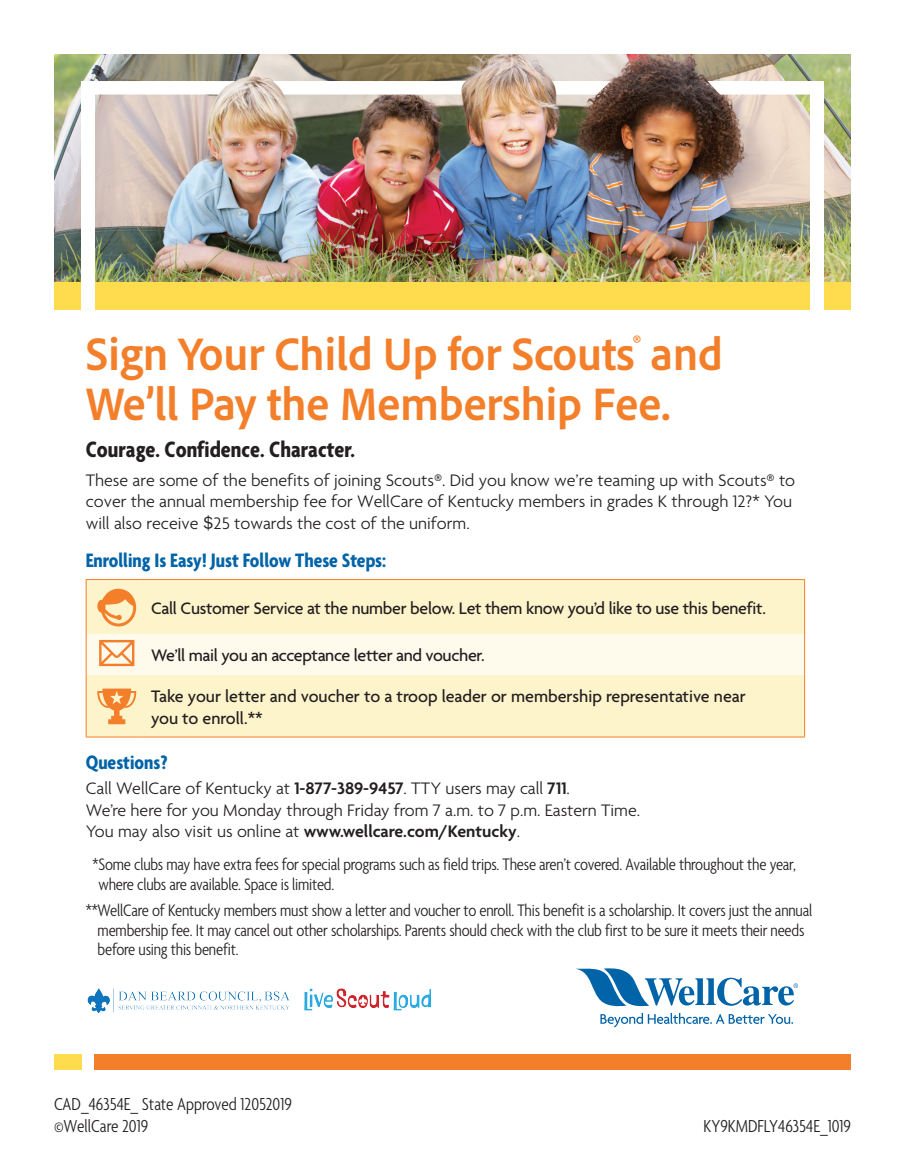
<style>
.page{position:relative;width:905px;height:1175px;background:#fff}
.page>*{position:absolute;margin:0;border:0;box-sizing:border-box;transform-origin:0 0}
.Subhead_Bold_Cond_14{font:700 semi-condensed 48px/50.2px "Adobe Clean";color:#f47f2a}
.Subhead_Bold_Cond_14-2{font:700 condensed 24px "Agenda";color:#231f20}
.Subhead_Bold_Cond_14-3{font:700 condensed 21px "Agenda";color:#0163a8}
.t1{font:300 condensed 18.75px "Agenda";color:#231f20}
.Body_Copy{font:300 condensed 18px/19.5px "Agenda";letter-spacing:-.01em;color:#231f20}
.Subhead_Bold_Cond_14-4{font:300 18px/21.6px "Agenda";color:#231f20}
.Body_Copy-2{font:500 18px/21.6px "Agenda";letter-spacing:-.015em;color:#231f20}
.Body_Copy-3{font:300 18px/21.6px "Agenda";color:#231f20}
.s1{font-family:"Franklin Gothic IT Cby BT";font-weight:400}
.s2{font-weight:600}
</style>
<div class="page">
<img style="left:54px;top:54px;width:796px;height:228px">
<div style="left:87px;top:580px;width:717px;height:156px;background:#fef4cb"></div>
<hr style="left:140px;top:579px;width:665px;height:1px;background:#f47f2a">
<hr style="left:804px;top:580px;width:1px;height:54px;background:#f47f2a">
<hr style="left:804px;top:634px;width:1px;height:40px;background:#f47f2a">
<hr style="left:804px;top:674px;width:1px;height:62px;background:#f47f2a">
<hr style="left:86px;top:580px;width:1px;height:54px;background:#f47f2a">
<hr style="left:86px;top:579px;width:54px;height:1px;background:#f47f2a">
<hr style="left:86px;top:674px;width:1px;height:62px;background:#f47f2a">
<hr style="left:140px;top:736px;width:665px;height:1px;background:#f47f2a">
<hr style="left:86px;top:736px;width:54px;height:1px;background:#f47f2a">
<div style="left:94px;top:1054px;width:756px;height:15px;background:#f47f2a"></div>
<div style="left:54px;top:1054px;width:27px;height:15px;background:#ffdc4e"></div>
<div style="left:54px;top:282px;width:796px;height:27px;background:#ffdc4e"></div>
<div style="left:81px;top:81px;width:13px;height:229px;background:#fff"></div>
<div style="left:810px;top:88px;width:14px;height:222px;background:#fff"></div>
<svg style="left:94px;top:81px;width:142px;height:13px"></svg>
<svg style="left:707px;top:81px;width:117px;height:13px"></svg>
<svg style="left:97px;top:688px;width:39px;height:36px"></svg>
<div style="left:86px;top:634px;width:718px;height:40px;background:#fefbed"></div>
<svg style="left:97px;top:588px;width:39px;height:38px"></svg>
<svg style="left:272px;top:81px;width:194px;height:13px"></svg>
<svg style="left:552px;top:81px;width:58px;height:13px"></svg>
<svg style="left:576px;top:968px;width:222px;height:38px"></svg>
<svg style="left:600px;top:1013px;width:193px;height:14px"></svg>
<img style="left:87px;top:988px;width:344px;height:26px">
<p class="Subhead_Bold_Cond_14" style="left:86px;top:327px;width:638px">Sign Your Child Up for Scouts<sup>®</sup> and<br>We’ll Pay the Membership Fee.</p>
<p class="Subhead_Bold_Cond_14-2" style="left:86px;top:435px;width:271px">Courage. Confidence. Character.</p>
<p class="Subhead_Bold_Cond_14-4" style="left:86px;top:469px;width:711px">These are some of the benefits of joining Scouts®. Did you know we’re teaming up with Scouts® to cover the annual membership fee for WellCare of Kentucky members in grades K through 12?* You will also receive <span class="s1">$</span>25 towards the cost of the uniform.</p>
<p class="Subhead_Bold_Cond_14-3" style="left:86px;top:547px;width:302px">Enrolling Is Easy! Just Follow These Steps:</p>
<p class="Body_Copy-2" style="left:151px;top:596px;width:616px">Call Customer Service at the number below. Let them know you’d like to use this benefit.</p>
<p class="Body_Copy-2" style="left:151px;top:644px;width:335px">We’ll mail you an acceptance letter and voucher.</p>
<p class="Body_Copy-2" style="left:151px;top:685px;width:596px">Take your letter and voucher to a troop leader or membership representative near you to enroll.**</p>
<p class="Subhead_Bold_Cond_14-3" style="left:86px;top:750px;width:83px">Questions?</p>
<p class="Body_Copy-3" style="left:86px;top:777px;width:556px">Call WellCare of Kentucky at <span class="s2">1-877-389-9457</span>. TTY users may call <span class="s2">711</span>.<br>We’re here for you Monday through Friday from 7 a.m. to 7 p.m. Eastern Time.<br>You may also visit us online at <span class="s2">www.wellcare.com/Kentucky</span>.</p>
<p class="Body_Copy" style="left:98px;top:854px;width:699px;text-indent:-6px">*Some clubs may have extra fees for special programs such as field trips. These aren’t covered. Available throughout the year, where clubs are available. Space is limited.</p>
<p class="Body_Copy" style="left:98px;top:900px;width:716px;text-indent:-12px">**WellCare of Kentucky members must show a letter and voucher to enroll. This benefit is a scholarship. It covers just the annual membership fee. It may cancel out other scholarships. Parents should check with the club first to be sure it meets their needs before using this benefit.</p>
<p class="t1" style="left:54px;top:1093px;width:239px">CAD_46354E_ State Approved 12052019</p>
<p class="t1" style="left:54px;top:1115px;width:96px">©WellCare 2019</p>
<p class="t1" style="left:703px;top:1115px;width:149px">KY9KMDFLY46354E_1019</p>
</div>
